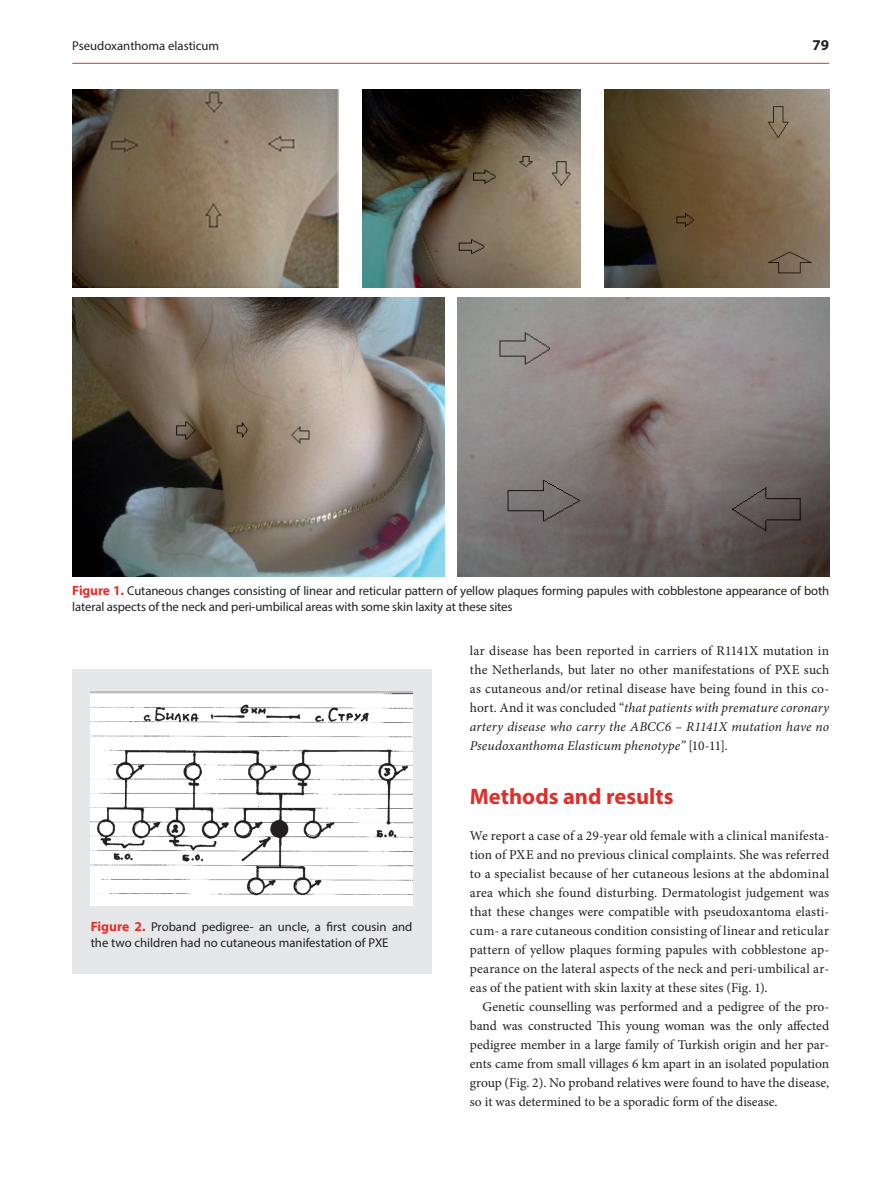
<style>
.page{position:relative;width:893px;height:1191px;background:#fff}
.page>*{position:absolute;margin:0;border:0;box-sizing:border-box;transform-origin:0 0}
.t1{font:700 22.5px "Myriad Pro";color:#e02f2b}
.t2{font:700 15px "Myriad Pro";color:#231f20}
.t3{font:13.5px/19px "Minion Pro";letter-spacing:.005em;color:#231f20;text-align:justify}
.t4{font:12.75px/16.5px "Myriad Pro";letter-spacing:-.01em;color:#231f20}
.s1{font-weight:700;font-size:13.5px;color:#e02f2b}
.s2{font-style:italic}
</style>
<div class="page">
<hr style="left:72px;top:63px;width:757px;height:1px;background:#e02f2b">
<img style="left:72px;top:89px;width:266px;height:198px">
<img style="left:363px;top:89px;width:218px;height:198px">
<img style="left:604px;top:89px;width:225px;height:198px">
<img style="left:73px;top:297px;width:371px;height:279px">
<img style="left:458px;top:297px;width:371px;height:279px">
<div style="left:72px;top:669px;width:360px;height:305px;background:#e6e7e9"></div>
<img style="left:91px;top:692px;width:321px;height:213px">
<p class="t4" style="left:72px;top:37px;width:148px">Pseudoxanthoma elasticum</p>
<p class="t2" style="left:812px;top:35px;width:18px">79</p>
<p class="t4" style="left:72px;top:582px;width:758px"><span class="s1">Figure 1.</span> Cutaneous changes consisting of linear and reticular pattern of yellow plaques forming papules with cobblestone appearance of both lateral aspects of the neck and peri‑umbilical areas with some skin laxity at these sites</p>
<p class="t4" style="left:91px;top:918px;width:323px"><span class="s1">Figure 2.</span> Proband pedigree- an uncle, a first cousin and the two children had no cutaneous manifestation of PXE</p>
<p class="t3" style="left:470px;top:641px;width:361px">lar disease has been reported in carriers of R1141X mutation in the Netherlands, but later no other manifestations of PXE such as cutaneous and/or retinal disease have being found in this co‑ hort. And it was concluded “<span class="s2">that patients with premature coronary artery disease who carry the ABCC6 – R1141X mutation have no Pseudoxanthoma Elasticum phenotype”</span> [10-11].</p>
<h1 class="t1" style="left:470px;top:781px;width:205px">Methods and results</h1>
<p class="t3" style="left:470px;top:826px;width:361px">We report a case of a 29‑year old female with a clinical manifesta‑ tion of PXE and no previous clinical complaints. She was referred to a specialist because of her cutaneous lesions at the abdominal area which she found disturbing. Dermatologist judgement was that these changes were compatible with pseudoxantoma elasti‑ cum- a rare cutaneous condition consisting of linear and reticular pattern of yellow plaques forming papules with cobblestone ap‑ pearance on the lateral aspects of the neck and peri‑umbilical ar‑ eas of the patient with skin laxity at these sites (Fig. 1).</p>
<p class="t3" style="left:470px;top:997px;width:361px;text-indent:13px">Genetic counselling was performed and a pedigree of the pro‑ band was constructed This young woman was the only affected pedigree member in a large family of Turkish origin and her par‑ ents came from small villages 6 km apart in an isolated population group (Fig. 2). No proband relatives were found to have the disease, so it was determined to be a sporadic form of the disease.</p>
</div>
